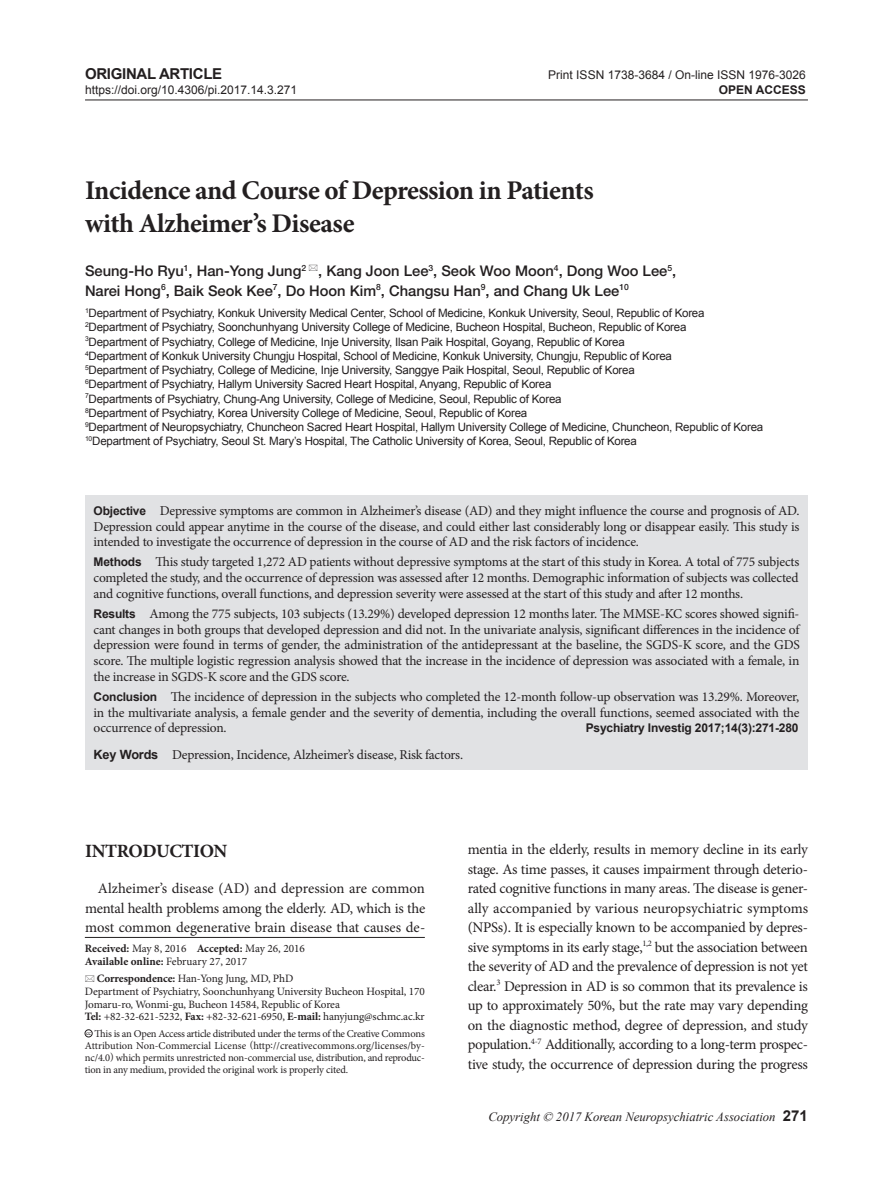
<style>
.page{position:relative;width:893px;height:1191px;background:#fff}
.page>*{position:absolute;margin:0;border:0;box-sizing:border-box;transform-origin:0 0}
.논문제목{font:700 27px/33px "Minion Pro";letter-spacing:-.02em;color:#231f20}
.큰제목{font:700 18.75px "Minion Pro";letter-spacing:-.02em;color:#231f20}
.t1{font:700 15px "Arial";letter-spacing:-.02em;color:#231f20}
.본문{font:14.7px/19.5px "Minion Pro";letter-spacing:-.015em;color:#231f20;text-align:justify}
.이름{font:500 14.7px/19.5px "Helvetica Neue LT Std";color:#231f20}
.초록{font:13.5px/15.8px "Minion Pro";letter-spacing:-.015em;color:#231f20;text-align:justify}
.t2{font:italic 12.75px "Times New Roman";color:#231f20}
.t3{font:12px "Arial";color:#231f20}
.초록-2{font:700 12px "Arial";letter-spacing:-.015em;color:#231f20}
.소속{font:11.55px "Arial";letter-spacing:-.02em;color:#231f20}
.교신저자{font:11.25px/12.8px "Minion Pro";letter-spacing:-.01em;color:#231f20}
.날짜{font:11.25px "Minion Pro";color:#231f20}
.날짜-2{font:700 11.25px "Minion Pro";color:#231f20}
.날짜-3{font:10.5px/12px "Minion Pro";letter-spacing:-.015em;color:#231f20;text-align:justify}
.t4{font:6.6px "Minion Pro";color:#231f20}
.s1{font-family:"Arial";font-weight:700;font-size:12px}
.s2{font-family:"Arial";font-weight:700;font-size:12.75px;color:#e1e2e4}
.s3{font-family:"Arial";font-weight:700;font-size:12.75px}
.s4{font-weight:700}
.s5{font-weight:400}
.s6{font-family:"Arial";font-weight:700;font-style:normal;font-size:15px}
</style>
<div class="page">
<hr style="left:85px;top:100px;width:723px;height:1px;background:#231f20">
<div style="left:85px;top:495px;width:723px;height:274px;background:#e1e2e4"></div>
<hr style="left:85px;top:937px;width:340px;height:1px;background:#231f20">
<div style="left:85px;top:1029px;width:7px;height:8px;border:1px solid #231f20;border-radius:50%"></div>
<p class="t1" style="left:85px;top:64px;width:139px">ORIGINAL ARTICLE</p>
<p class="t3" style="left:85px;top:82px;width:214px">https://doi.org/10.4306/pi.2017.14.3.271</p>
<p class="t3" style="left:548px;top:67px;width:259px">Print ISSN 1738-3684 / On-line ISSN 1976-3026</p>
<p class="초록-2" style="left:719px;top:82px;width:88px">OPEN ACCESS</p>
<p class="논문제목" style="left:85px;top:173px;width:510px">Incidence and Course of Depression in Patients with Alzheimer’s Disease</p>
<p class="이름" style="left:85px;top:261px;width:593px">Seung-Ho Ryu<sup>1</sup>, Han-Yong Jung<sup>2</sup> , Kang Joon Lee<sup>3</sup>, Seok Woo Moon<sup>4</sup>, Dong Woo Lee<sup>5</sup>,<br>Narei Hong<sup>6</sup>, Baik Seok Kee<sup>7</sup>, Do Hoon Kim<sup>8</sup>, Changsu Han<sup>9</sup>, and Chang Uk Lee<sup>10</sup></p>
<p class="소속" style="left:85px;top:305px;width:621px"><sup>1</sup>Department of Psychiatry, Konkuk University Medical Center, School of Medicine, Konkuk University, Seoul, Republic of Korea</p>
<p class="소속" style="left:85px;top:320px;width:603px"><sup>2</sup>Department of Psychiatry, Soonchunhyang University College of Medicine, Bucheon Hospital, Bucheon, Republic of Korea</p>
<p class="소속" style="left:85px;top:334px;width:541px"><sup>3</sup>Department of Psychiatry, College of Medicine, Inje University, Ilsan Paik Hospital, Goyang, Republic of Korea</p>
<p class="소속" style="left:85px;top:348px;width:588px"><sup>4</sup>Department of Konkuk University Chungju Hospital, School of Medicine, Konkuk University, Chungju, Republic of Korea</p>
<p class="소속" style="left:85px;top:362px;width:551px"><sup>5</sup>Department of Psychiatry, College of Medicine, Inje University, Sanggye Paik Hospital, Seoul, Republic of Korea</p>
<p class="소속" style="left:85px;top:377px;width:468px"><sup>6</sup>Department of Psychiatry, Hallym University Sacred Heart Hospital, Anyang, Republic of Korea</p>
<p class="소속" style="left:85px;top:391px;width:478px"><sup>7</sup>Departments of Psychiatry, Chung-Ang University, College of Medicine, Seoul, Republic of Korea</p>
<p class="소속" style="left:85px;top:405px;width:444px"><sup>8</sup>Department of Psychiatry, Korea University College of Medicine, Seoul, Republic of Korea</p>
<p class="소속" style="left:85px;top:419px;width:680px"><sup>9</sup>Department of Neuropsychiatry, Chuncheon Sacred Heart Hospital, Hallym University College of Medicine, Chuncheon, Republic of Korea</p>
<p class="소속" style="left:85px;top:434px;width:553px"><sup>10</sup>Department of Psychiatry, Seoul St. Mary’s Hospital, The Catholic University of Korea, Seoul, Republic of Korea</p>
<p class="초록" style="left:94px;top:503px;width:707px"><span class="s1">Objective</span><span class="s2">aa</span>Depressive symptoms are common in Alzheimer’s disease (AD) and they might influence the course and prognosis of AD.<br>Depression could appear anytime in the course of the disease, and could either last considerably long or disappear easily. This study is intended to investigate the occurrence of depression in the course of AD and the risk factors of incidence.</p>
<p class="초록" style="left:94px;top:554px;width:707px"><span class="s1">Methods</span><span class="s2">aa</span>This study targeted 1,272 AD patients without depressive symptoms at the start of this study in Korea. A total of 775 subjects completed the study, and the occurrence of depression was assessed after 12 months. Demographic information of subjects was collected and cognitive functions, overall functions, and depression severity were assessed at the start of this study and after 12 months.</p>
<p class="초록" style="left:94px;top:606px;width:708px"><span class="s1">Results</span><span class="s2">aa</span>Among the 775 subjects, 103 subjects (13.29%) developed depression 12 months later. The MMSE-KC scores showed signifi&shy;cant changes in both groups that developed depression and did not. In the univariate analysis, significant differences in the incidence of depression were found in terms of gender, the administration of the antidepressant at the baseline, the SGDS-K score, and the GDS score. The multiple logistic regression analysis showed that the increase in the incidence of depression was associated with a female, in the increase in SGDS-K score and the GDS score.</p>
<p class="초록" style="left:94px;top:689px;width:707px"><span class="s1">Conclusion</span><span class="s2">aa</span>The incidence of depression in the subjects who completed the 12-month follow-up observation was 13.29%. Moreover, in the multivariate analysis, a female gender and the severity of dementia, including the overall functions, seemed associated with the occurrence of depression.</p>
<p class="초록-2" style="left:586px;top:720px;width:214px">Psychiatry Investig 2017;14(3):271-280</p>
<p class="초록" style="left:94px;top:746px;width:371px"><span class="s3">Key Words</span><span class="s2">aa</span>Depression, Incidence, Alzheimer’s disease, Risk factors.</p>
<p class="큰제목" style="left:85px;top:838px;width:144px">INTRODUCTION</p>
<p class="본문" style="left:85px;top:878px;width:342px;text-indent:13px">Alzheimer’s disease (AD) and depression are common mental health problems among the elderly. AD, which is the most common degenerative brain disease that causes de-</p>
<p class="날짜" style="left:85px;top:941px;width:222px"><span class="s4">Received:</span> May 8, 2016 <span class="s4">Accepted:</span> May 26, 2016</p>
<p class="날짜-2" style="left:85px;top:953px;width:164px">Available online: <span class="s5">February 27, 2017</span></p>
<p class="교신저자" style="left:97px;top:972px;width:198px"><span class="s4">Correspondence:</span> Han-Yong Jung, MD, PhD</p>
<p class="교신저자" style="left:85px;top:985px;width:341px">Department of Psychiatry, Soonchunhyang University Bucheon Hospital, 170<br>Jomaru-ro, Wonmi-gu, Bucheon 14584, Republic of Korea</p>
<p class="교신저자" style="left:85px;top:1010px;width:341px"><span class="s4">Tel:</span> +82-32-621-5232, <span class="s4">Fax:</span> +82-32-621-6950, <span class="s4">E-mail:</span> hanyjung@schmc.ac.kr</p>
<p class="t4" style="left:86px;top:1028px;width:7px">cc</p>
<p class="날짜-3" style="left:85px;top:1027px;width:341px;text-indent:10px">This is an Open Access article distributed under the terms of the Creative Commons Attribution Non-Commercial License (http://creativecommons.org/licenses/by&shy;nc/4.0) which permits unrestricted non-commercial use, distribution, and reproduc&shy;tion in any medium, provided the original work is properly cited.</p>
<p class="본문" style="left:468px;top:839px;width:342px">mentia in the elderly, results in memory decline in its early stage. As time passes, it causes impairment through deterio&shy;rated cognitive functions in many areas. The disease is gener&shy;ally accompanied by various neuropsychiatric symptoms (NPSs). It is especially known to be accompanied by depres&shy;sive symptoms in its early stage,<sup>1,2</sup> but the association between the severity of AD and the prevalence of depression is not yet clear.<sup>3</sup> Depression in AD is so common that its prevalence is up to approximately 50%, but the rate may vary depending on the diagnostic method, degree of depression, and study population.<sup>4-7</sup> Additionally, according to a long-term prospec&shy;tive study, the occurrence of depression during the progress</p>
<p class="t2" style="left:488px;top:1107px;width:321px">Copyright © 2017 Korean Neuropsychiatric Association <span class="s6">271</span></p>
</div>
